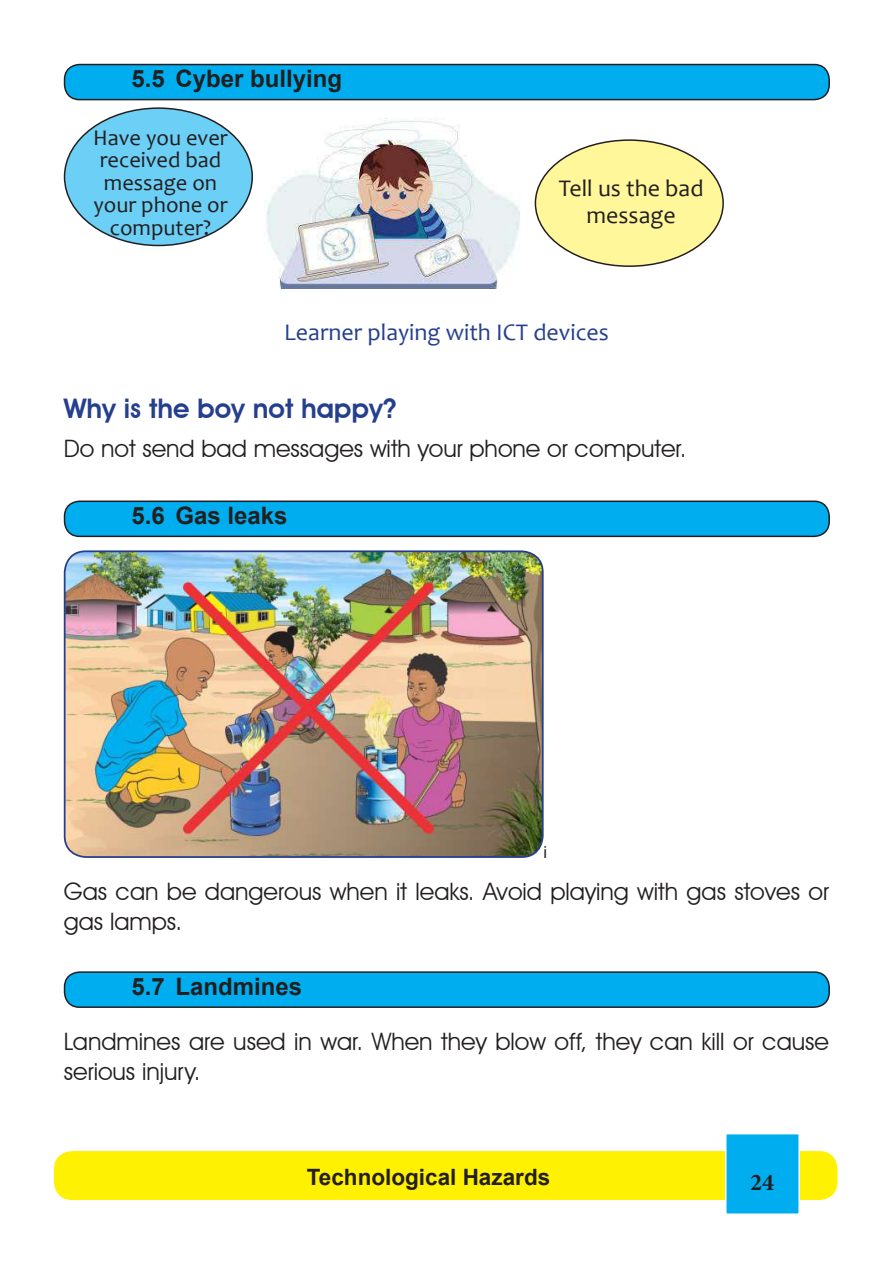
<style>
.page{position:relative;width:893px;height:1263px;background:#fff}
.page>*{position:absolute;margin:0;border:0;box-sizing:border-box;transform-origin:0 0}
.t1{font:600 27px "Avant Garde IT Cby BT";color:#253f8e}
.t2{font:24px/30px "Avant Garde IT Cby BT";color:#231f20}
.t3{font:700 24px "Arial";color:#231f20}
.t4{font:24px "Candara";color:#253f8e}
.t5{font:24px/27px "Candara";color:#231f20;text-align:center}
.t6{font:700 24px "Minion Pro";color:#231f20}
.t7{font:22.5px/22.5px "Candara";color:#231f20;text-align:center}
.t8{font:700 22.5px "Arial";color:#231f20}
.t9{font:16.5px "Arial";color:#231f20}
</style>
<div class="page">
<div style="left:65px;top:65px;width:764px;height:35px;background:#00aeef;border-radius:15px"></div>
<div style="left:64px;top:64px;width:766px;height:36px;border:2px solid #231f20;border-radius:15px"></div>
<div style="left:65px;top:108px;width:187px;height:137px;background:#6bcff6;border-radius:50%"></div>
<img style="left:266px;top:118px;width:254px;height:171px">
<div style="left:535px;top:140px;width:188px;height:126px;background:#fff79a;border-radius:50%"></div>
<div style="left:65px;top:501px;width:764px;height:35px;background:#00aeef;border-radius:15px"></div>
<div style="left:64px;top:500px;width:766px;height:37px;border:2px solid #231f20;border-radius:15px"></div>
<img style="left:65px;top:553px;width:476px;height:303px">
<div style="left:64px;top:550px;width:480px;height:308px;border:2px solid #253f8e;border-radius:21px"></div>
<div style="left:65px;top:972px;width:764px;height:35px;background:#00aeef;border-radius:15px"></div>
<div style="left:64px;top:971px;width:766px;height:37px;border:2px solid #231f20;border-radius:15px"></div>
<div style="left:54px;top:1151px;width:783px;height:49px;background:#fff101;border-radius:18px"></div>
<div style="left:725px;top:1133px;width:75px;height:82px;background:#00aeef;border:2px solid #fff"></div>
<p class="t3" style="left:132px;top:62px;width:212px">5.5 Cyber bullying</p>
<p class="t7" style="left:93px;top:126px;width:136px">Have you ever received bad message on your phone or computer?</p>
<p class="t5" style="left:559px;top:174px;width:146px">Tell us the bad message</p>
<p class="t4" style="left:284px;top:318px;width:326px">Learner playing with ICT devices</p>
<p class="t1" style="left:64px;top:393px;width:334px">Why is the boy not happy?</p>
<p class="t2" style="left:64px;top:434px;width:624px">Do not send bad messages with your phone or computer.</p>
<p class="t3" style="left:132px;top:499px;width:157px">5.6 Gas leaks</p>
<p class="t9" style="left:544px;top:841px;width:5px">i</p>
<p class="t2" style="left:64px;top:876px;width:767px">Gas can be dangerous when it leaks. Avoid playing with gas stoves or gas lamps.</p>
<p class="t3" style="left:132px;top:970px;width:172px">5.7 Landmines</p>
<p class="t2" style="left:64px;top:1026px;width:767px">Landmines are used in war. When they blow off, they can kill or cause serious injury.</p>
<p class="t8" style="left:307px;top:1161px;width:245px">Technological Hazards</p>
<p class="t6" style="left:750px;top:1165px;width:25px">24</p>
</div>
